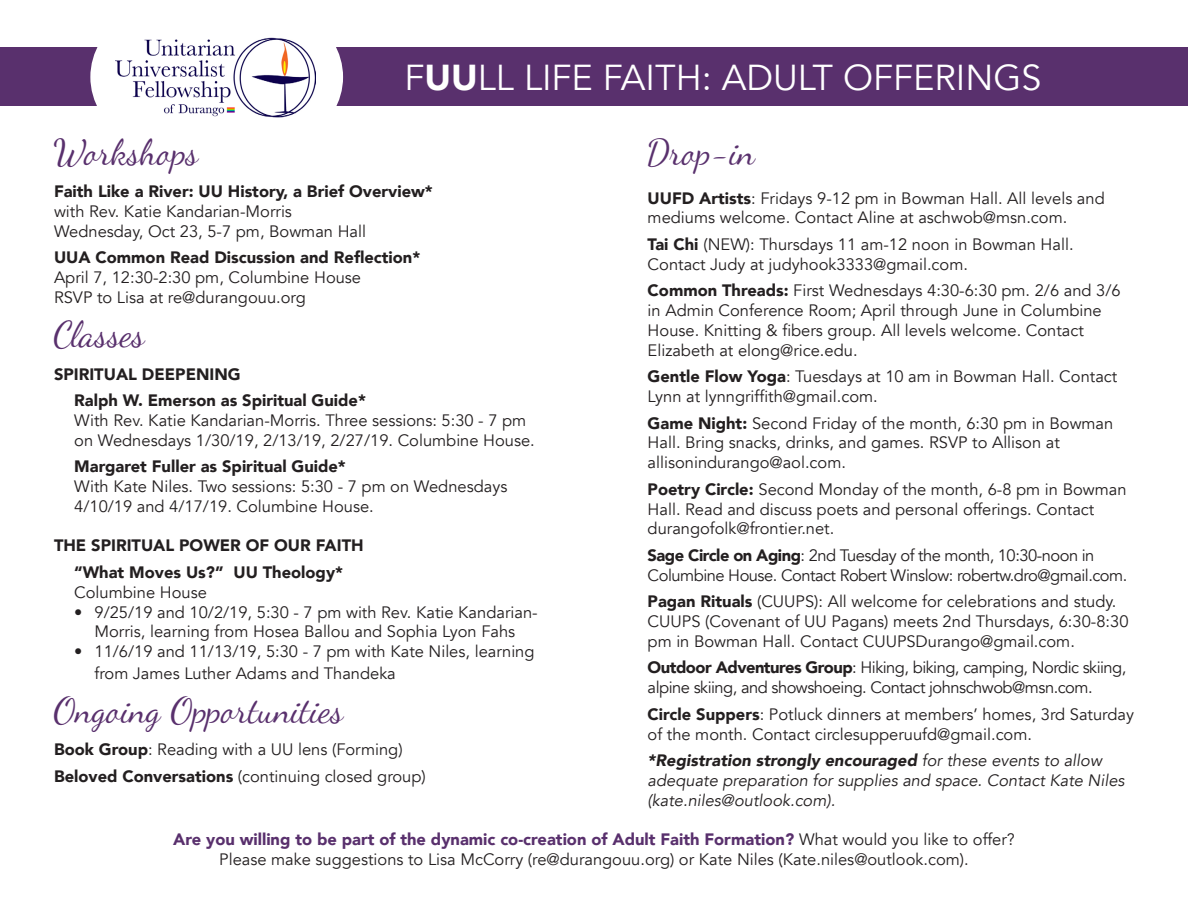
<style>
.page{position:relative;width:1188px;height:918px;background:#fff}
.page>*{position:absolute;margin:0;border:0;box-sizing:border-box;transform-origin:0 0}
.t1{font:36px "Dancing Script OT";color:#59306d}
.t2{font:36px "Avenir";color:#fff}
.t3{font:16.5px/19.8px "Avenir";color:#231f20}
.t4{font:16.5px/19.8px "Avenir";letter-spacing:-.03em;color:#231f20}
.t5{font:900 16.5px "Avenir";color:#231f20}
.t6{font:italic 16.5px/19.8px "Avenir";color:#231f20}
.s1{font-weight:900}
.s2{font-weight:900;color:#59306d}
</style>
<div class="page">
<div style="left:0;top:48px;width:1188px;height:58px;background:#59306d"></div>
<svg style="left:90px;top:37px;width:253px;height:69px"></svg>
<div style="left:101px;top:38px;width:228px;height:80px;background:#fff"></div>
<img style="left:115px;top:38px;width:200px;height:80px">
<p class="t2" style="left:405px;top:56px;width:638px">F<span class="s1">UU</span>LL LIFE FAITH: ADULT OFFERINGS</p>
<p class="t1" style="left:54px;top:131px;width:147px">Workshops</p>
<p class="t5" style="left:54px;top:177px;width:380px">Faith Like a River: UU History, a Brief Overview*</p>
<p class="t3" style="left:54px;top:202px;width:239px">with Rev. Katie Kandarian-Morris</p>
<p class="t3" style="left:54px;top:222px;width:314px">Wednesday, Oct 23, 5-7 pm, Bowman Hall</p>
<p class="t5" style="left:54px;top:244px;width:368px">UUA Common Read Discussion and Reflection*</p>
<p class="t3" style="left:54px;top:268px;width:309px">April 7, 12:30-2:30 pm, Columbine House</p>
<p class="t3" style="left:54px;top:288px;width:253px">RSVP to Lisa at re@durangouu.org</p>
<p class="t1" style="left:54px;top:313px;width:93px">Classes</p>
<p class="t5" style="left:54px;top:360px;width:188px">SPIRITUAL DEEPENING</p>
<p class="t5" style="left:74px;top:386px;width:293px">Ralph W. Emerson as Spiritual Guide*</p>
<p class="t3" style="left:74px;top:411px;width:462px">With Rev. Katie Kandarian-Morris. Three sessions: 5:30 - 7 pm on Wednesdays 1/30/19, 2/13/19, 2/27/19. Columbine House.</p>
<p class="t5" style="left:74px;top:452px;width:273px">Margaret Fuller as Spiritual Guide*</p>
<p class="t3" style="left:74px;top:477px;width:435px">With Kate Niles. Two sessions: 5:30 - 7 pm on Wednesdays<br>4/10/19 and 4/17/19. Columbine House.</p>
<p class="t5" style="left:54px;top:532px;width:311px">THE SPIRITUAL POWER OF OUR FAITH</p>
<p class="t5" style="left:74px;top:558px;width:270px">“What Moves Us?” UU Theology*</p>
<p class="t3" style="left:74px;top:583px;width:134px">Columbine House</p>
<p class="t3" style="left:74px;top:602px;width:465px;text-align:center">• 9/25/19 and 10/2/19, 5:30 - 7 pm with Rev. Katie Kandarian-<br>Morris, learning from Hosea Ballou and Sophia Lyon Fahs</p>
<p class="t3" style="left:94px;top:641px;width:442px;line-height:21.6px;text-indent:-20px">• 11/6/19 and 11/13/19, 5:30 - 7 pm with Kate Niles, learning from James Luther Adams and Thandeka</p>
<p class="t1" style="left:54px;top:689px;width:292px">Ongoing Opportunities</p>
<p class="t3" style="left:54px;top:740px;width:350px"><span class="s1">Book Group</span>: Reading with a UU lens (Forming)</p>
<p class="t3" style="left:54px;top:767px;width:373px"><span class="s1">Beloved Conversations</span> (continuing closed group)</p>
<p class="t1" style="left:648px;top:131px;width:110px">Drop-in</p>
<p class="t3" style="left:648px;top:188px;width:459px"><span class="s1">UUFD Artists</span>: Fridays 9-12 pm in Bowman Hall. All levels and mediums welcome. Contact Aline at aschwob@msn.com.</p>
<p class="t3" style="left:648px;top:235px;width:427px"><span class="s1">Tai Chi</span> (NEW): Thursdays 11 am-12 noon in Bowman Hall.<br>Contact Judy at judyhook3333@gmail.com.</p>
<p class="t3" style="left:648px;top:281px;width:475px"><span class="s1">Common Threads:</span> First Wednesdays 4:30-6:30 pm. 2/6 and 3/6 in Admin Conference Room; April through June in Columbine House. Knitting &amp; fibers group. All levels welcome. Contact Elizabeth at elong@rice.edu.</p>
<p class="t3" style="left:648px;top:367px;width:471px"><span class="s1">Gentle Flow Yoga</span>: Tuesdays at 10 am in Bowman Hall. Contact<br>Lynn at lynngriffith@gmail.com.</p>
<p class="t3" style="left:648px;top:413px;width:467px"><span class="s1">Game Night:</span> Second Friday of the month, 6:30 pm in Bowman<br>Hall. Bring snacks, drinks, and games. RSVP to Allison at allisonindurango@aol.com.</p>
<p class="t3" style="left:648px;top:479px;width:480px"><span class="s1">Poetry Circle:</span> Second Monday of the month, 6-8 pm in Bowman<br>Hall. Read and discuss poets and personal offerings. Contact durangofolk@frontier.net.</p>
<p class="t4" style="left:648px;top:546px;width:481px"><span class="s1">Sage Circle on Aging</span>: 2nd Tuesday of the month, 10:30-noon in<br>Columbine House. Contact Robert Winslow: robertw.dro@gmail.com.</p>
<p class="t3" style="left:648px;top:592px;width:482px"><span class="s1">Pagan Rituals</span> (CUUPS): All welcome for celebrations and study.<br>CUUPS (Covenant of UU Pagans) meets 2nd Thursdays, 6:30-8:30 pm in Bowman Hall. Contact CUUPSDurango@gmail.com.</p>
<p class="t4" style="left:648px;top:658px;width:480px"><span class="s1">Outdoor Adventures Group</span>: Hiking, biking, camping, Nordic skiing, alpine skiing, and showshoeing. Contact johnschwob@msn.com.</p>
<p class="t3" style="left:648px;top:704px;width:488px"><span class="s1">Circle Suppers</span>: Potluck dinners at members’ homes, 3rd Saturday of the month. Contact circlesupperuufd@gmail.com.</p>
<p class="t6" style="left:648px;top:751px;width:478px"><span class="s1">*Registration strongly encouraged</span> for these events to allow adequate preparation for supplies and space. Contact Kate Niles (kate.niles@outlook.com).</p>
<p class="t3" style="left:173px;top:830px;width:843px;text-align:center"><span class="s2">Are you willing to be part of the dynamic co-creation of Adult Faith Formation?</span> What would you like to offer?<br>Please make suggestions to Lisa McCorry (re@durangouu.org) or Kate Niles (Kate.niles@outlook.com).</p>
</div>
